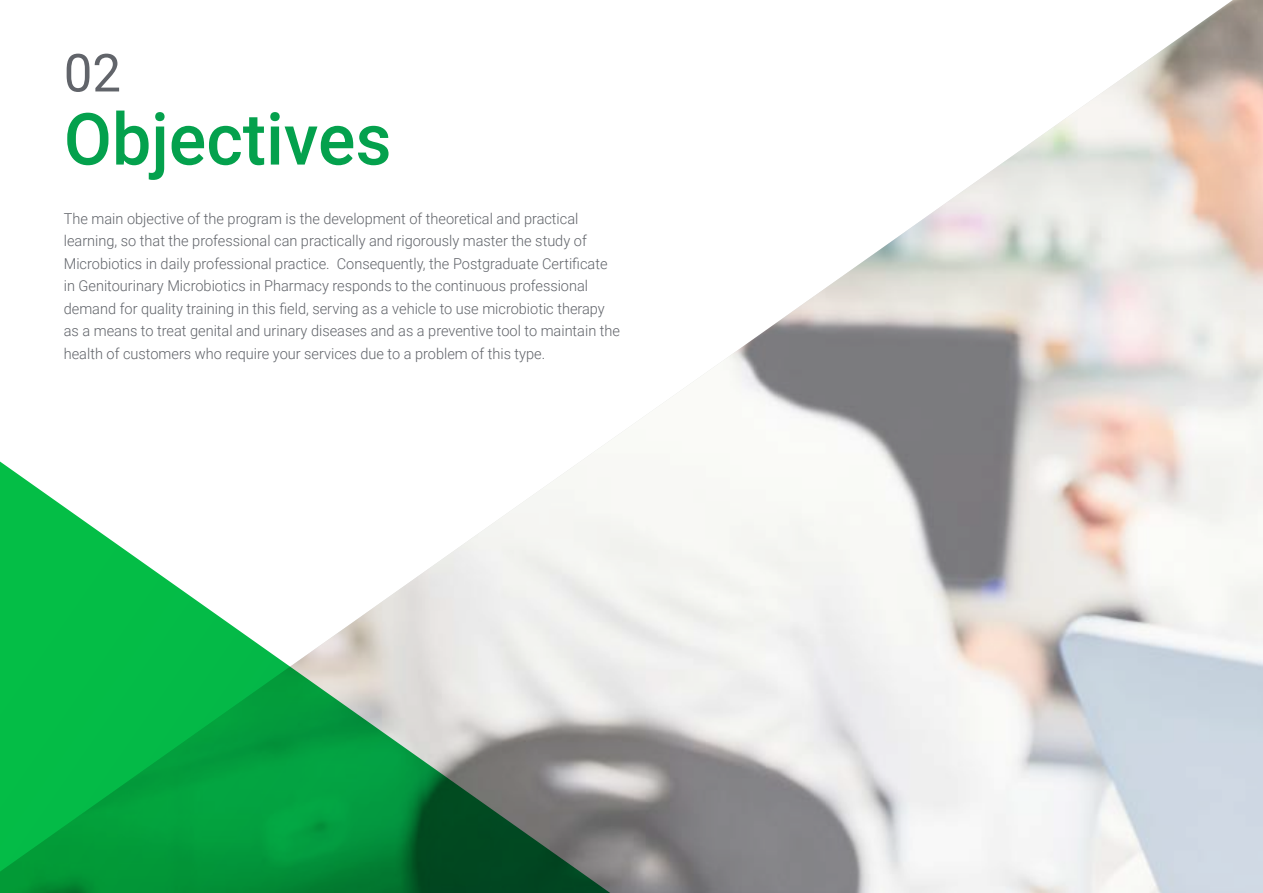
<style>
.page{position:relative;width:1263px;height:893px;background:#fff}
.page>*{position:absolute;margin:0;border:0;box-sizing:border-box;transform-origin:0 0}
.t1{font:500 72px "Roboto";color:#04a14d}
.t2{font:52.5px "Roboto";color:#61646a}
.t3{font:300 15px/22.5px "Roboto";color:#61646a}
</style>
<div class="page">
<img style="left:603px;top:0;width:660px;height:893px">
<svg style="left:0;top:446px;width:640px;height:447px"></svg>
<h2 class="t2" style="left:64px;top:36px;width:59px">02</h2>
<h1 class="t1" style="left:64px;top:89px;width:329px">Objectives</h1>
<p class="t3" style="left:64px;top:207px;width:558px">The main objective of the program is the development of theoretical and practical learning, so that the professional can practically and rigorously master the study of Microbiotics in daily professional practice. Consequently, the Postgraduate Certificate in Genitourinary Microbiotics in Pharmacy responds to the continuous professional demand for quality training in this field, serving as a vehicle to use microbiotic therapy as a means to treat genital and urinary diseases and as a preventive tool to maintain the health of customers who require your services due to a problem of this type.</p>
</div>
